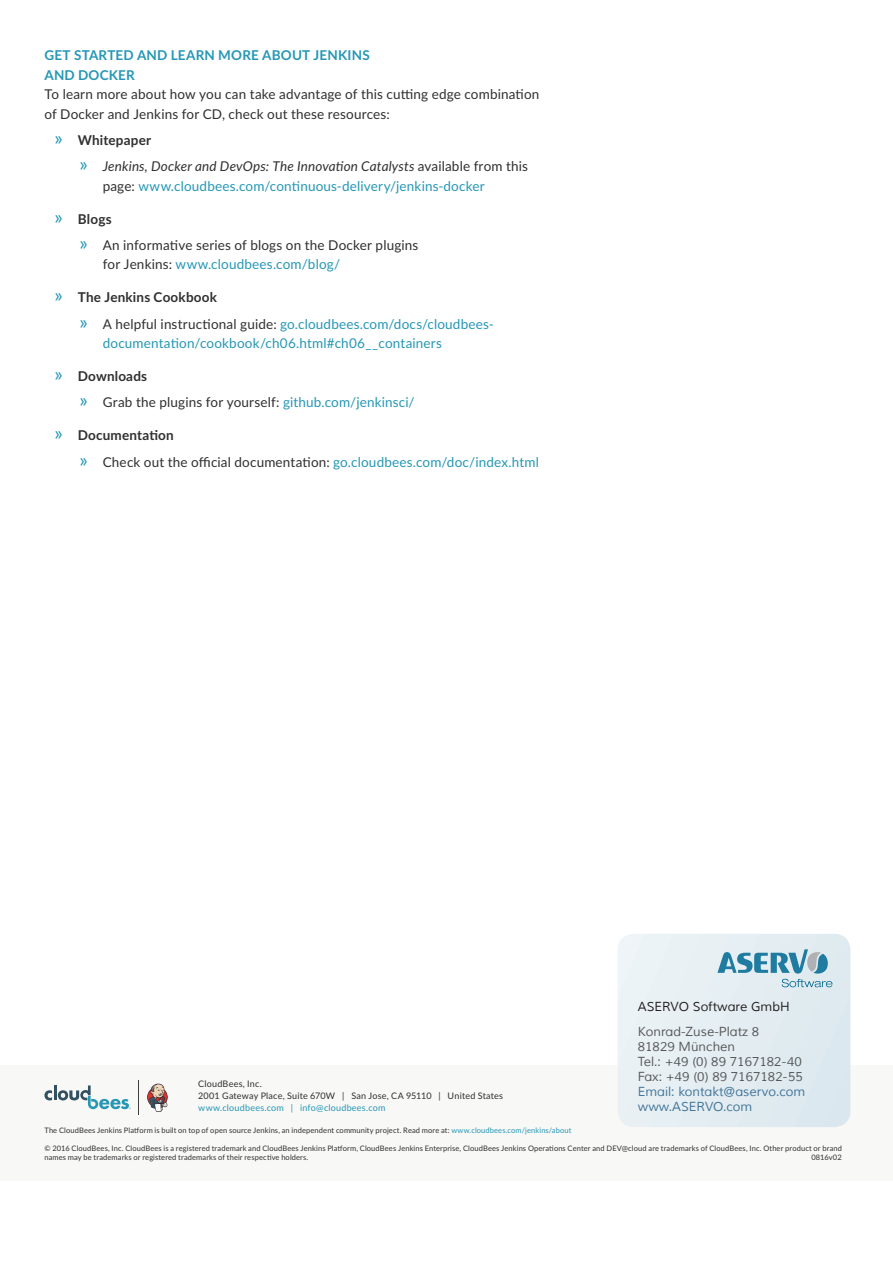
<style>
.page{position:relative;width:893px;height:1263px;background:#fff}
.page>*{position:absolute;margin:0;border:0;box-sizing:border-box;transform-origin:0 0}
.t1{font:13.5px/26.2px "Lato";letter-spacing:.01em;color:#312f30}
.t2{font:13.5px/26.2px "Lato";letter-spacing:.015em;color:#2597b4}
.t3{font:italic 13.5px/26.2px "Lato";letter-spacing:.01em;color:#312f30}
.t4{font:700 13.5px/19.5px "Lato";letter-spacing:.015em;color:#2597b4}
.t5{font:12.75px/15px "Muli";color:#57585a}
.t6{font:12.75px/15px "Muli";color:#427598}
.t7{font:12.75px "Muli";color:#231f20}
.t8{font:9px/12px "Lato";letter-spacing:.025em;color:#312f30}
.t9{font:9px "Lato";letter-spacing:.025em;color:#2597b4}
.t10{font:7.5px/9px "Lato";letter-spacing:.015em;color:#312f30}
.s1{font-style:normal;font-size:19.5px;color:#2597b4}
.s2{font-weight:700;font-style:normal}
.s3{font-style:normal}
.s4{color:#312f30}
.s5{font-size:19.5px;color:#2597b4}
.s6{font-weight:700}
.s7{font-size:19.5px}
.s8{font-weight:700;color:#312f30}
.s9{color:#2597b4}
</style>
<div class="page">
<div style="left:0;top:1065px;width:893px;height:116px;background:#f8f8f7"></div>
<hr style="left:138px;top:1080px;width:1px;height:35px;background:#403f3f">
<svg style="left:147px;top:1083px;width:21px;height:29px"></svg>
<svg style="left:44px;top:1090px;width:8px;height:10px"></svg>
<hr style="left:54px;top:1085px;width:3px;height:15px;background:#315161">
<svg style="left:58px;top:1085px;width:73px;height:24px"></svg>
<svg style="left:618px;top:934px;width:232px;height:193px"></svg>
<h1 class="t4" style="left:44px;top:45px;width:327px">GET STARTED AND LEARN MORE ABOUT JENKINS<br>AND DOCKER</h1>
<h1 class="t1" style="left:44px;top:84px;width:496px;line-height:19.5px">To learn more about how you can take advantage of this cutting edge combination of Docker and Jenkins for CD, check out these resources:</h1>
<h1 class="t3" style="left:79px;top:126px;width:450px;text-indent:-25px"><span class="s1">»</span> <span class="s2">Whitepaper<br></span><span class="s1">»</span> Jenkins, Docker and DevOps: The Innovation Catalysts <span class="s3">available from this</span></h1>
<h1 class="t2" style="left:103px;top:172px;width:383px"><span class="s4">page:</span> www.cloudbees.com/continuous-delivery/jenkins-docker</h1>
<h1 class="t1" style="left:79px;top:205px;width:340px;text-indent:-25px"><span class="s5">»</span> <span class="s6">Blogs<br></span><span class="s5">»</span> An informative series of blogs on the Docker plugins</h1>
<h1 class="t2" style="left:103px;top:251px;width:239px"><span class="s4">for Jenkins:</span> www.cloudbees.com/blog/</h1>
<h1 class="t2" style="left:79px;top:284px;width:416px;text-indent:-25px"><span class="s7">»</span> <span class="s8">The Jenkins Cookbook<br></span><span class="s7">»</span> <span class="s4">A helpful instructional guide:</span> go.cloudbees.com/docs/cloudbees-</h1>
<h1 class="t2" style="left:103px;top:330px;width:341px">documentation/cookbook/ch06.html#ch06__containers</h1>
<h1 class="t1" style="left:79px;top:363px;width:337px;text-indent:-25px"><span class="s5">»</span> <span class="s6">Downloads<br></span><span class="s5">»</span> Grab the plugins for yourself: <span class="s9">github.com/jenkinsci/</span></h1>
<h1 class="t1" style="left:79px;top:422px;width:461px;text-indent:-25px"><span class="s5">»</span> <span class="s6">Documentation<br></span><span class="s5">»</span> Check out the official documentation: <span class="s9">go.cloudbees.com/doc/index.html</span></h1>
<p class="t8" style="left:198px;top:1077px;width:306px">CloudBees, Inc.<br>2001 Gateway Place, Suite 670W | San Jose, CA 95110 | United States</p>
<p class="t9" style="left:198px;top:1101px;width:189px">www.cloudbees.com | info@cloudbees.com</p>
<h2 class="t7" style="left:638px;top:999px;width:153px">ASERVO Software GmbH</h2>
<h2 class="t5" style="left:638px;top:1024px;width:167px">Konrad-Zuse-Platz 8<br>81829 München<br>Tel.: +49 (0) 89 7167182-40<br>Fax: +49 (0) 89 7167182-55</h2>
<h2 class="t6" style="left:638px;top:1084px;width:169px">Email: kontakt@aservo.com www.ASERVO.com</h2>
<p class="t10" style="left:44px;top:1125px;width:528px">The CloudBees Jenkins Platform is built on top of open source Jenkins, an independent community project. Read more at: <span class="s9">www.cloudbees.com/jenkins/about</span></p>
<p class="t10" style="left:44px;top:1143px;width:799px">© 2016 CloudBees, Inc. CloudBees is a registered trademark and CloudBees Jenkins Platform, CloudBees Jenkins Enterprise, CloudBees Jenkins Operations Center and DEV@cloud are trademarks of CloudBees, Inc. Other product or brand names may be trademarks or registered trademarks of their respective holders.</p>
<p class="t10" style="left:811px;top:1152px;width:32px">0816v02</p>
</div>
